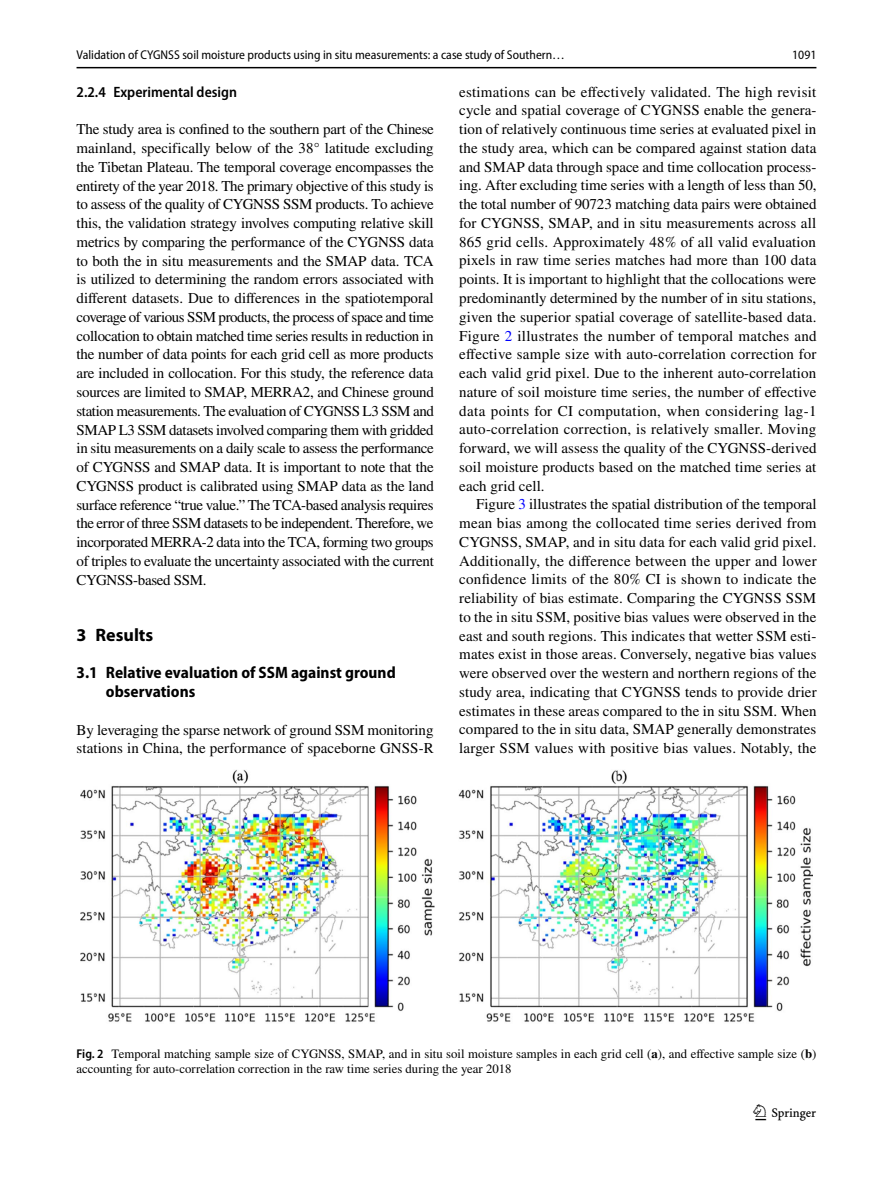
<style>
.page{position:relative;width:893px;height:1187px;background:#fff}
.page>*{position:absolute;margin:0;border:0;box-sizing:border-box;transform-origin:0 0}
.t1{font:22.5px "Springnew Regular 3";color:#000}
.t2{font:700 18px "Myriad Pro";color:#000}
.t3{font:700 semi-condensed 16.5px/18.8px "Myriad Pro";color:#000}
.t4{font:15px/18.8px "STIX";letter-spacing:.005em;color:#000;text-align:justify}
.t5{font:600 semi-condensed 15px "Myriad Pro";color:#000}
.t6{font:12.75px/15px "STIX";color:#000}
.t7{font:12.75px "Myriad Pro Semi Cn 3";color:#000}
.t8{font:semi-condensed 12.75px "Myriad Pro";color:#000}
.s1{color:#00f}
.s2{font-family:"Myriad Pro";font-weight:600;font-stretch:semi-condensed}
.s3{font-weight:700}
</style>
<div class="page">
<hr style="left:77px;top:67px;width:739px;height:1px;background:#000">
<img style="left:81px;top:770px;width:731px;height:252px">
<p class="t7" style="left:77px;top:48px;width:490px">Validation of CYGNSS soil moisture products using in situ measurements: a case study of Southern…</p>
<p class="t8" style="left:792px;top:48px;width:26px">1091</p>
<p class="t5" style="left:77px;top:83px;width:162px">2.2.4 Experimental design</p>
<p class="t4" style="left:77px;top:121px;width:359px">The study area is confined to the southern part of the Chinese mainland, specifically below of the 38° latitude excluding the Tibetan Plateau. The temporal coverage encompasses the entirety of the year 2018. The primary objective of this study is to assess of the quality of CYGNSS SSM products. To achieve this, the validation strategy involves computing relative skill metrics by comparing the performance of the CYGNSS data to both the in situ measurements and the SMAP data. TCA is utilized to determining the random errors associated with different datasets. Due to differences in the spatiotemporal coverage of various SSM products, the process of space and time collocation to obtain matched time series results in reduction in the number of data points for each grid cell as more products are included in collocation. For this study, the reference data sources are limited to SMAP, MERRA2, and Chinese ground station measurements. The evaluation of CYGNSS L3 SSM and SMAP L3 SSM datasets involved comparing them with gridded in situ measurements on a daily scale to assess the performance of CYGNSS and SMAP data. It is important to note that the CYGNSS product is calibrated using SMAP data as the land surface reference “true value.” The TCA-based analysis requires the error of three SSM datasets to be independent. Therefore, we incorporated MERRA-2 data into the TCA, forming two groups of triples to evaluate the uncertainty associated with the current CYGNSS-based SSM.</p>
<p class="t2" style="left:77px;top:623px;width:78px">3 Results</p>
<p class="t3" style="left:106px;top:663px;width:291px;text-indent:-29px">3.1 Relative evaluation of SSM against ground observations</p>
<p class="t4" style="left:77px;top:721px;width:359px">By leveraging the sparse network of ground SSM monitoring stations in China, the performance of spaceborne GNSS-R</p>
<p class="t4" style="left:459px;top:83px;width:359px">estimations can be effectively validated. The high revisit cycle and spatial coverage of CYGNSS enable the genera&shy;tion of relatively continuous time series at evaluated pixel in the study area, which can be compared against station data and SMAP data through space and time collocation process&shy;ing. After excluding time series with a length of less than 50, the total number of 90723 matching data pairs were obtained for CYGNSS, SMAP, and in situ measurements across all 865 grid cells. Approximately 48% of all valid evaluation pixels in raw time series matches had more than 100 data points. It is important to highlight that the collocations were predominantly determined by the number of in situ stations, given the superior spatial coverage of satellite-based data.<br>Figure <span class="s1">2</span> illustrates the number of temporal matches and effective sample size with auto-correlation correction for each valid grid pixel. Due to the inherent auto-correlation nature of soil moisture time series, the number of effective data points for CI computation, when considering lag-1 auto-correlation correction, is relatively smaller. Moving forward, we will assess the quality of the CYGNSS-derived soil moisture products based on the matched time series at each grid cell.</p>
<p class="t4" style="left:459px;top:496px;width:359px;text-indent:17px">Figure <span class="s1">3</span> illustrates the spatial distribution of the temporal mean bias among the collocated time series derived from CYGNSS, SMAP, and in situ data for each valid grid pixel.<br>Additionally, the difference between the upper and lower confidence limits of the 80% CI is shown to indicate the reliability of bias estimate. Comparing the CYGNSS SSM to the in situ SSM, positive bias values were observed in the east and south regions. This indicates that wetter SSM esti&shy;mates exist in those areas. Conversely, negative bias values were observed over the western and northern regions of the study area, indicating that CYGNSS tends to provide drier estimates in these areas compared to the in situ SSM. When compared to the in situ data, SMAP generally demonstrates larger SSM values with positive bias values. Notably, the</p>
<p class="t6" style="left:77px;top:1047px;width:741px"><span class="s2">Fig. 2</span> Temporal matching sample size of CYGNSS, SMAP, and in situ soil moisture samples in each grid cell (<span class="s3">a</span>), and effective sample size (<span class="s3">b</span>) accounting for auto-correlation correction in the raw time series during the year 2018</p>
<h1 class="t1" style="left:755px;top:1104px;width:62px">1 3</h1>
</div>
